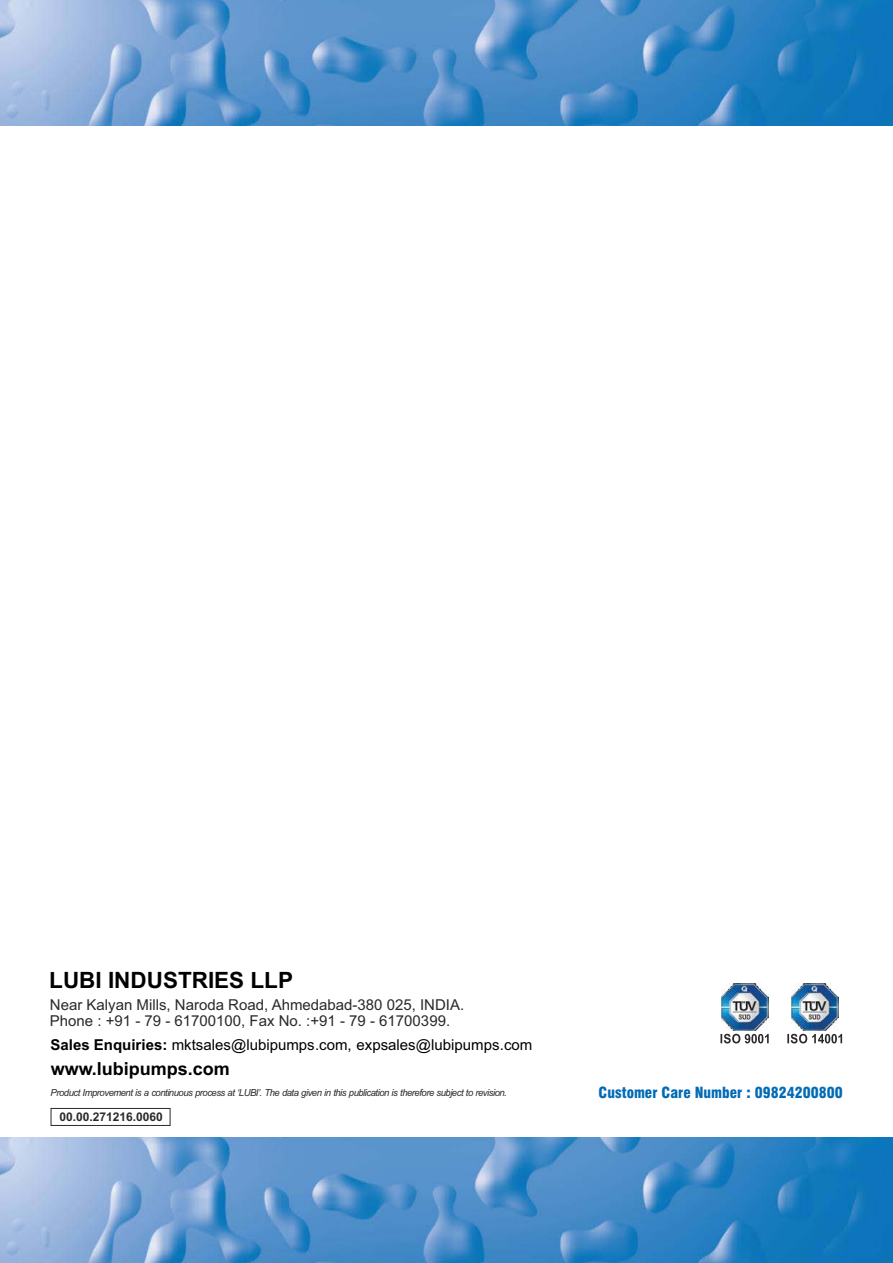
<style>
.page{position:relative;width:893px;height:1263px;background:#fff}
.page>*{position:absolute;margin:0;border:0;box-sizing:border-box;transform-origin:0 0}
.t1{font:700 22.5px "Arial";color:#000}
.t2{font:700 18px "Arial";color:#000}
.t3{font:15px/16.8px "Arial";color:#2b2929}
.t4{font:15px "Arial";color:#000}
.t5{font:900 condensed 15px "Swiss 721 BT";color:#006bb5}
.t6{font:700 12px "Arial";color:#2b2929}
.t7{font:italic 9.75px "Arial";letter-spacing:-.05em;color:#2b2929}
.s1{font-weight:700}
</style>
<div class="page">
<img style="left:0;top:1137px;width:893px;height:126px">
<img style="left:0;top:0;width:893px;height:126px">
<img style="left:721px;top:984px;width:47px;height:47px">
<img style="left:791px;top:984px;width:47px;height:47px">
<svg style="left:720px;top:1034px;width:49px;height:9px"></svg>
<svg style="left:787px;top:1034px;width:55px;height:9px"></svg>
<div style="left:51px;top:1108px;width:119px;height:18px;border:1px solid #2b2929"></div>
<h1 class="t1" style="left:49px;top:971px;width:245px">LUBI INDUSTRIES LLP</h1>
<h3 class="t3" style="left:50px;top:997px;width:416px">Near Kalyan Mills, Naroda Road, Ahmedabad-380 025, INDIA.<br>Phone : +91 - 79 - 61700100, Fax No. :+91 - 79 - 61700399.</h3>
<h3 class="t4" style="left:50px;top:1039px;width:483px"><span class="s1">Sales Enquiries:</span> mktsales@lubipumps.com, expsales@lubipumps.com</h3>
<h2 class="t2" style="left:51px;top:1061px;width:180px">www.lubipumps.com</h2>
<p class="t7" style="left:51px;top:1088px;width:458px">Product Improvement is a continuous process at ‘LUBI’. The data given in this publication is therefore subject to revision.</p>
<p class="t6" style="left:59px;top:1112px;width:105px">00.00.271216.0060</p>
<h3 class="t5" style="left:599px;top:1087px;width:246px">Customer Care Number : 09824200800</h3>
</div>
